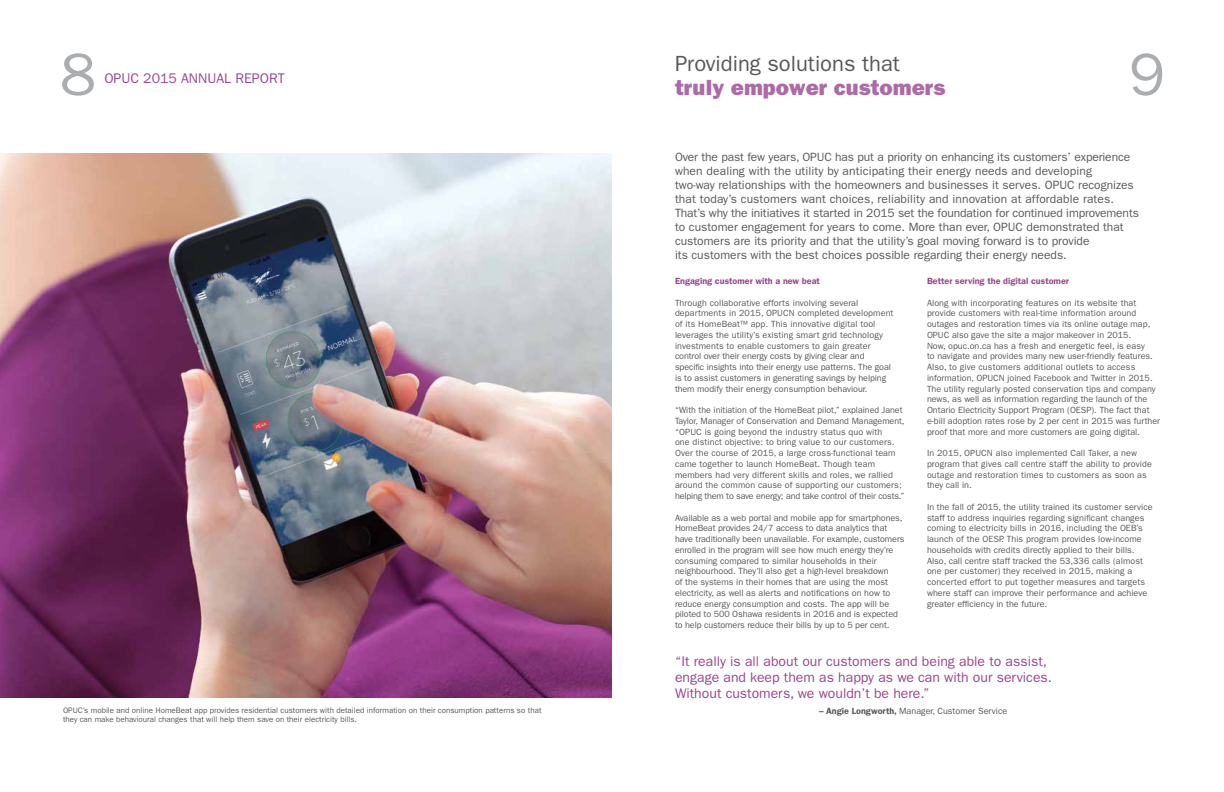
<style>
.page{position:relative;width:1224px;height:792px;background:#fff}
.page>*{position:absolute;margin:0;border:0;box-sizing:border-box;transform-origin:0 0}
.t1{font:60px "Franklin Gothic";color:#aaaeb1}
.t2{font:22px "Franklin Gothic";color:#58595b}
.t3{font:800 22px "Franklin Gothic";color:#ad6aa4}
.t4{font:14px/16px "Franklin Gothic";color:#9a478c}
.t5{font:12px/14px "Franklin Gothic";color:#58595b}
.t6{font:9px/10.7px "Franklin Gothic";color:#58595b}
.t7{font:600 9px "Franklin Gothic";color:#9a478c}
.t8{font:8px/9px "Franklin Gothic";color:#58595b}
.s1{font-weight:600}
</style>
<div class="page">
<img style="left:0;top:153px;width:612px;height:545px">
<h1 class="t1" style="left:60px;top:40px;width:37px">8</h1>
<h3 class="t4" style="left:104px;top:70px;width:182px">OPUC 2015 ANNUAL REPORT</h3>
<p class="t8" style="left:63px;top:705px;width:480px">OPUC’s mobile and online HomeBeat app provides residential customers with detailed information on their consumption patterns so that they can make behavioural changes that will help them save on their electricity bills.</p>
<h2 class="t2" style="left:675px;top:50px;width:226px">Providing solutions that</h2>
<h2 class="t3" style="left:675px;top:74px;width:272px">truly empower customers</h2>
<h1 class="t1" style="left:1129px;top:40px;width:37px">9</h1>
<p class="t5" style="left:675px;top:150px;width:465px">Over the past few years, OPUC has put a priority on enhancing its customers’ experience when dealing with the utility by anticipating their energy needs and developing<br>two-way relationships with the homeowners and businesses it serves. OPUC recognizes that today’s customers want choices, reliability and innovation at affordable rates.<br>That’s why the initiatives it started in 2015 set the foundation for continued improvements to customer engagement for years to come. More than ever, OPUC demonstrated that customers are its priority and that the utility’s goal moving forward is to provide<br>its customers with the best choices possible regarding their energy needs.</p>
<p class="t7" style="left:675px;top:276px;width:146px">Engaging customer with a new beat</p>
<p class="t6" style="left:675px;top:297px;width:220px">Through collaborative efforts involving several departments in 2015, OPUCN completed development of its HomeBeat™ app. This innovative digital tool leverages the utility’s existing smart grid technology investments to enable customers to gain greater control over their energy costs by giving clear and specific insights into their energy use patterns. The goal is to assist customers in generating savings by helping them modify their energy consumption behaviour.</p>
<p class="t6" style="left:675px;top:405px;width:231px">“With the initiation of the HomeBeat pilot,” explained Janet Taylor, Manager of Conservation and Demand Management, “OPUC is going beyond the industry status quo with<br>one distinct objective: to bring value to our customers.<br>Over the course of 2015, a large cross-functional team came together to launch HomeBeat. Though team members had very different skills and roles, we rallied around the common cause of supporting our customers; helping them to save energy; and take control of their costs.”</p>
<p class="t6" style="left:675px;top:512px;width:231px">Available as a web portal and mobile app for smartphones, HomeBeat provides 24/7 access to data analytics that have traditionally been unavailable. For example, customers enrolled in the program will see how much energy they’re consuming compared to similar households in their neighbourhood. They’ll also get a high-level breakdown<br>of the systems in their homes that are using the most electricity, as well as alerts and notifications on how to reduce energy consumption and costs. The app will be piloted to 500 Oshawa residents in 2016 and is expected to help customers reduce their bills by up to 5 per cent.</p>
<p class="t7" style="left:927px;top:276px;width:143px">Better serving the digital customer</p>
<p class="t6" style="left:927px;top:297px;width:235px">Along with incorporating features on its website that provide customers with real-time information around outages and restoration times via its online outage map, OPUC also gave the site a major makeover in 2015.<br>Now, opuc.on.ca has a fresh and energetic feel, is easy<br>to navigate and provides many new user-friendly features.<br>Also, to give customers additional outlets to access information, OPUCN joined Facebook and Twitter in 2015.<br>The utility regularly posted conservation tips and company news, as well as information regarding the launch of the Ontario Electricity Support Program (OESP). The fact that e-bill adoption rates rose by 2 per cent in 2015 was further proof that more and more customers are going digital.</p>
<p class="t6" style="left:927px;top:448px;width:226px">In 2015, OPUCN also implemented Call Taker, a new program that gives call centre staff the ability to provide outage and restoration times to customers as soon as they call in.</p>
<p class="t6" style="left:927px;top:502px;width:227px">In the fall of 2015, the utility trained its customer service staff to address inquiries regarding significant changes coming to electricity bills in 2016, including the OEB’s launch of the OESP. This program provides low-income households with credits directly applied to their bills.<br>Also, call centre staff tracked the 53,336 calls (almost one per customer) they received in 2015, making a concerted effort to put together measures and targets where staff can improve their performance and achieve greater efficiency in the future.</p>
<h3 class="t4" style="left:675px;top:653px;width:379px">“It really is all about our customers and being able to assist, engage and keep them as happy as we can with our services.<br>Without customers, we wouldn’t be here.”</h3>
<p class="t6" style="left:819px;top:705px;width:190px"><span class="s1">– Angie Longworth,</span> Manager, Customer Service</p>
</div>
